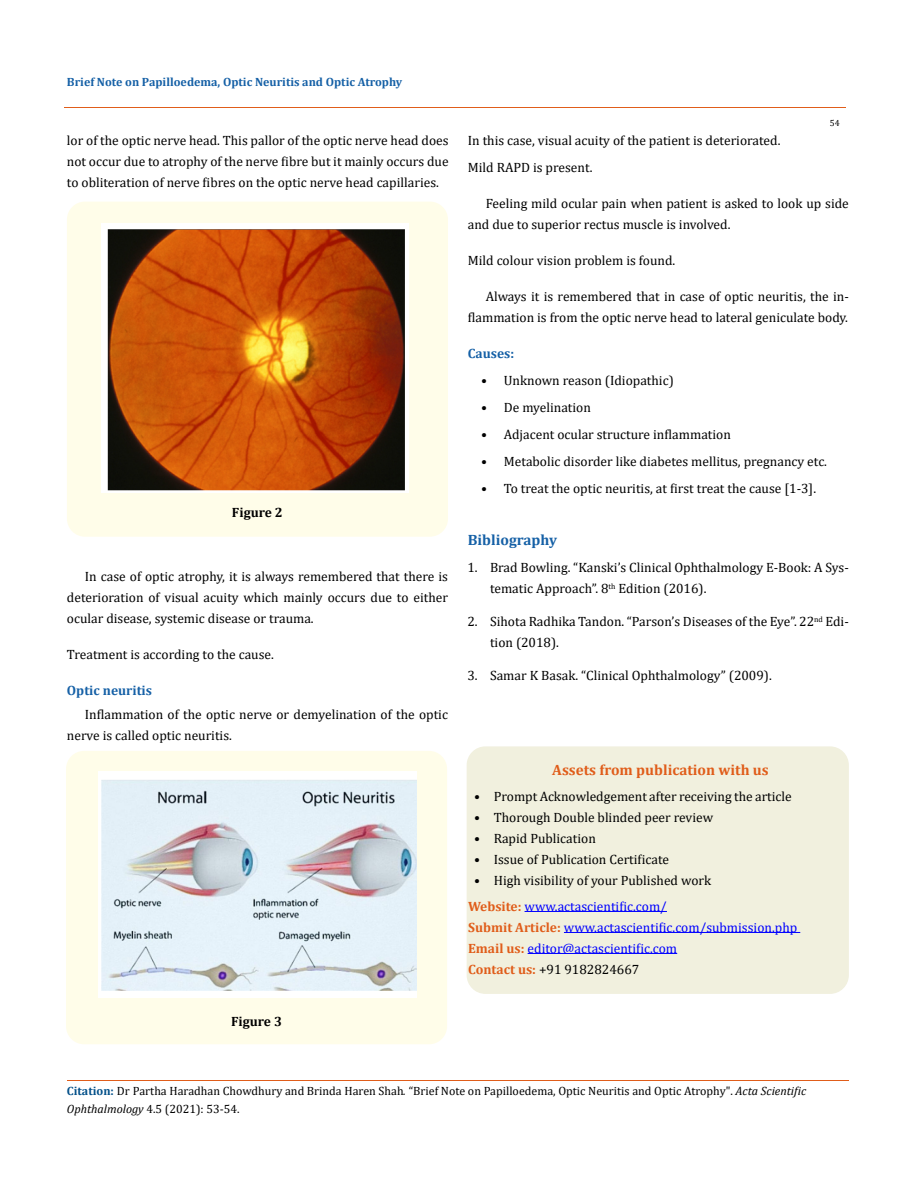
<style>
.page{position:relative;width:917px;height:1188px;background:#fff}
.page>*{position:absolute;margin:0;border:0;box-sizing:border-box;transform-origin:0 0}
.t1{font:700 15px "Cambria";color:#e05d1a}
.t2{font:700 15px "Cambria";color:#1560a6}
.t3{font:13.5px/21px "Cambria";color:#000}
.t4{font:13.5px/21px "Cambria";color:#00f}
.t5{font:700 13.5px "Cambria";color:#1560a6}
.t6{font:700 13.5px "Cambria";color:#000}
.t7{font:12px/18px "Cambria";color:#000}
.t8{font:700 12px "Cambria";color:#1560a6}
.t9{font:9px "Cambria";color:#000}
.s1{font-weight:700;color:#e05d1a}
.s2{color:#000}
.s3{font-weight:700;color:#035089}
.s4{font-style:italic}
</style>
<div class="page">
<div style="left:67px;top:202px;width:381px;height:335px;background:#fffde9;border-radius:18px"></div>
<img style="left:102px;top:224px;width:306px;height:268px">
<div style="left:467px;top:747px;width:381px;height:246px;background:#f1f0de;border-radius:18px"></div>
<div style="left:466px;top:746px;width:382px;height:248px;border:2px solid #f1f0de;border-radius:18px"></div>
<hr style="left:524px;top:911px;width:143px;height:1px;background:#00f">
<hr style="left:564px;top:932px;width:236px;height:1px;background:#00f">
<hr style="left:527px;top:953px;width:150px;height:1px;background:#00f">
<hr style="left:64px;top:108px;width:781px;height:1px;background:#e05d1a">
<hr style="left:67px;top:1080px;width:781px;height:1px;background:#e05d1a">
<div style="left:66px;top:751px;width:381px;height:293px;background:#fffde9;border-radius:18px"></div>
<img style="left:98px;top:771px;width:318px;height:227px">
<p class="t8" style="left:67px;top:73px;width:337px">Brief Note on Papilloedema, Optic Neuritis and Optic Atrophy</p>
<p class="t3" style="left:67px;top:130px;width:383px;text-align:justify">lor of the optic nerve head. This pallor of the optic nerve head does not occur due to atrophy of the nerve fibre but it mainly occurs due to obliteration of nerve fibres on the optic nerve head capillaries.</p>
<p class="t6" style="left:232px;top:503px;width:52px">Figure 2</p>
<p class="t3" style="left:67px;top:566px;width:382px;text-align:justify;text-indent:18px">In case of optic atrophy, it is always remembered that there is deterioration of visual acuity which mainly occurs due to either ocular disease, systemic disease or trauma.</p>
<p class="t3" style="left:67px;top:644px;width:208px">Treatment is according to the cause.</p>
<p class="t5" style="left:67px;top:681px;width:87px">Optic neuritis</p>
<p class="t3" style="left:67px;top:704px;width:382px;text-indent:18px">Inflammation of the optic nerve or demyelination of the optic nerve is called optic neuritis.</p>
<p class="t6" style="left:231px;top:1012px;width:52px">Figure 3</p>
<p class="t9" style="left:829px;top:118px;width:11px">54</p>
<p class="t3" style="left:468px;top:127px;width:314px;line-height:27px">In this case, visual acuity of the patient is deteriorated.<br>Mild RAPD is present.</p>
<p class="t3" style="left:468px;top:193px;width:382px;text-indent:18px">Feeling mild ocular pain when patient is asked to look up side and due to superior rectus muscle is involved.</p>
<p class="t3" style="left:468px;top:250px;width:209px">Mild colour vision problem is found.</p>
<p class="t3" style="left:468px;top:286px;width:382px;text-align:right">Always it is remembered that in case of optic neuritis, the in&shy;flammation is from the optic nerve head to lateral geniculate body.</p>
<p class="t5" style="left:468px;top:344px;width:48px">Causes:</p>
<p class="t3" style="left:481px;top:370px;width:194px">• Unknown reason (Idiopathic)</p>
<p class="t3" style="left:481px;top:397px;width:111px">• De myelination</p>
<p class="t3" style="left:481px;top:424px;width:251px">• Adjacent ocular structure inflammation</p>
<p class="t3" style="left:481px;top:451px;width:347px">• Metabolic disorder like diabetes mellitus, pregnancy etc.</p>
<p class="t3" style="left:481px;top:478px;width:336px">• To treat the optic neuritis, at first treat the cause [1-3].</p>
<p class="t2" style="left:468px;top:530px;width:91px">Bibliography</p>
<p class="t3" style="left:490px;top:557px;width:360px;text-indent:-23px">1. Brad Bowling. “Kanski’s Clinical Ophthalmology E-Book: A Sys&shy;tematic Approach”. 8<sup>th</sup> Edition (2016).</p>
<p class="t3" style="left:490px;top:611px;width:360px;text-indent:-22px">2. Sihota Radhika Tandon. “Parson’s Diseases of the Eye”. 22<sup>nd</sup> Edi&shy;tion (2018).</p>
<p class="t3" style="left:467px;top:665px;width:306px">3. Samar K Basak. “Clinical Ophthalmology” (2009).</p>
<p class="t1" style="left:552px;top:760px;width:218px">Assets from publication with us</p>
<p class="t3" style="left:474px;top:786px;width:319px">• Prompt Acknowledgement after receiving the article</p>
<p class="t3" style="left:474px;top:807px;width:240px">• Thorough Double blinded peer review</p>
<p class="t3" style="left:474px;top:828px;width:123px">• Rapid Publication</p>
<p class="t3" style="left:474px;top:849px;width:196px">• Issue of Publication Certificate</p>
<p class="t3" style="left:474px;top:870px;width:238px">• High visibility of your Published work</p>
<p class="t4" style="left:468px;top:895px;width:330px"><span class="s1">Website:</span> www.actascientific.com/<br><span class="s1">Submit Article:</span> www.actascientific.com/submission.php <span class="s1">Email us:</span> editor@actascientific.com<br><span class="s1">Contact us:</span> <span class="s2">+91 9182824667</span></p>
<p class="t7" style="left:67px;top:1082px;width:740px"><span class="s3">Citation:</span> Dr Partha Haradhan Chowdhury and Brinda Haren Shah<span class="s4">.</span> “Brief Note on Papilloedema, Optic Neuritis and Optic Atrophy". <span class="s4">Acta Scientific<br>Ophthalmology</span> 4.5 (2021): 53-54.</p>
</div>
